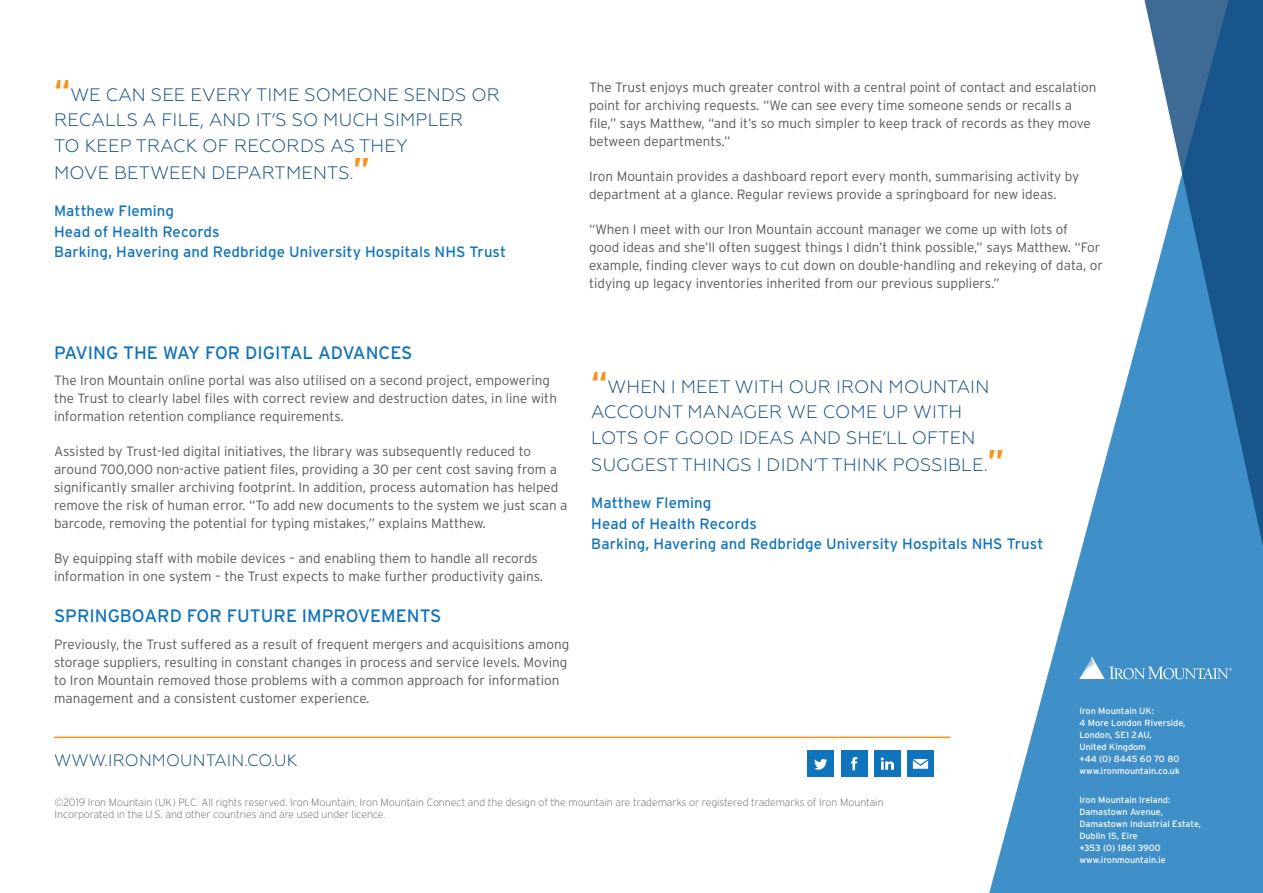
<style>
.page{position:relative;width:1263px;height:893px;background:#fff}
.page>*{position:absolute;margin:0;border:0;box-sizing:border-box;transform-origin:0 0}
.In_Page_Quote{font:300 18px/26px "Geometria";letter-spacing:.01em;color:#0d477c}
.Body_Header{font:18px "Interstate";color:#1074bc}
.Contact_Info{font:300 16.5px "Geometria";letter-spacing:.01em;color:#0d477c}
.In_Page_Quote_Source{font:15px "Interstate";letter-spacing:.005em;color:#1074bc}
.Body_Copy{font:300 13.5px/18px "Interstate";color:#57585a}
.Body_Copy-2{font:200 10.5px/12px "Interstate";color:#57585a}
.Body_Copy-3{font:9px/12px "Interstate";color:#fff}
.s1{font-family:"Interstate";font-weight:700;font-size:30px;color:#f7931d}
</style>
<div class="page">
<svg style="left:989px;top:323px;width:274px;height:570px;fill:#3f8fc9"></svg>
<svg style="left:1142px;top:0;width:121px;height:604px;background:#4281b3"></svg>
<svg style="left:1079px;top:657px;width:153px;height:22px;background:#62a3d2"></svg>
<div style="left:907px;top:750px;width:27px;height:27px;background:#1074bc"></div>
<svg style="left:913px;top:759px;width:15px;height:10px"></svg>
<div style="left:874px;top:750px;width:26px;height:27px;background:#1074bc"></div>
<svg style="left:881px;top:758px;width:13px;height:12px"></svg>
<div style="left:841px;top:750px;width:26px;height:27px;background:#1074bc"></div>
<svg style="left:851px;top:757px;width:6px;height:13px"></svg>
<div style="left:807px;top:750px;width:27px;height:27px;background:#1074bc"></div>
<svg style="left:814px;top:759px;width:13px;height:11px"></svg>
<hr style="left:54px;top:736px;width:896px;height:2px;background:#f7931d">
<p class="In_Page_Quote" style="left:54px;top:81px;width:447px"><span class="s1">“</span>WE CAN SEE EVERY TIME SOMEONE SENDS OR RECALLS A FILE, AND IT’S SO MUCH SIMPLER<br>TO KEEP TRACK OF RECORDS AS THEY<br>MOVE BETWEEN DEPARTMENTS.<span class="s1">”</span></p>
<p class="In_Page_Quote_Source" style="left:54px;top:202px;width:122px">Matthew Fleming</p>
<p class="In_Page_Quote_Source" style="left:54px;top:223px;width:167px">Head of Health Records</p>
<p class="In_Page_Quote_Source" style="left:54px;top:243px;width:454px">Barking, Havering and Redbridge University Hospitals NHS Trust</p>
<p class="Body_Copy" style="left:589px;top:78px;width:509px">The Trust enjoys much greater control with a central point of contact and escalation point for archiving requests. “We can see every time someone sends or recalls a file,” says Matthew, “and it’s so much simpler to keep track of records as they move between departments.”</p>
<p class="Body_Copy" style="left:589px;top:167px;width:492px">Iron Mountain provides a dashboard report every month, summarising activity by department at a glance. Regular reviews provide a springboard for new ideas.</p>
<p class="Body_Copy" style="left:589px;top:220px;width:515px">“When I meet with our Iron Mountain account manager we come up with lots of<br>good ideas and she’ll often suggest things I didn’t think possible,” says Matthew. “For example, finding clever ways to cut down on double-handling and rekeying of data, or tidying up legacy inventories inherited from our previous suppliers.”</p>
<p class="Body_Header" style="left:54px;top:342px;width:360px">PAVING THE WAY FOR DIGITAL ADVANCES</p>
<p class="Body_Copy" style="left:54px;top:371px;width:504px">The Iron Mountain online portal was also utilised on a second project, empowering the Trust to clearly label files with correct review and destruction dates, in line with information retention compliance requirements.</p>
<p class="Body_Copy" style="left:54px;top:442px;width:515px">Assisted by Trust-led digital initiatives, the library was subsequently reduced to around 700,000 non-active patient files, providing a 30 per cent cost saving from a significantly smaller archiving footprint. In addition, process automation has helped remove the risk of human error. “To add new documents to the system we just scan a barcode, removing the potential for typing mistakes,” explains Matthew.</p>
<p class="Body_Copy" style="left:54px;top:549px;width:491px">By equipping staff with mobile devices – and enabling them to handle all records information in one system – the Trust expects to make further productivity gains.</p>
<p class="Body_Header" style="left:54px;top:606px;width:389px">SPRINGBOARD FOR FUTURE IMPROVEMENTS</p>
<p class="Body_Copy" style="left:54px;top:635px;width:517px">Previously, the Trust suffered as a result of frequent mergers and acquisitions among storage suppliers, resulting in constant changes in process and service levels. Moving to Iron Mountain removed those problems with a common approach for information management and a consistent customer experience.</p>
<p class="In_Page_Quote" style="left:591px;top:373px;width:414px"><span class="s1">“</span>WHEN I MEET WITH OUR IRON MOUNTAIN ACCOUNT MANAGER WE COME UP WITH LOTS OF GOOD IDEAS AND SHE’LL OFTEN SUGGEST THINGS I DIDN’T THINK POSSIBLE.<span class="s1">”</span></p>
<p class="In_Page_Quote_Source" style="left:591px;top:494px;width:122px">Matthew Fleming</p>
<p class="In_Page_Quote_Source" style="left:591px;top:515px;width:167px">Head of Health Records</p>
<p class="In_Page_Quote_Source" style="left:591px;top:535px;width:454px">Barking, Havering and Redbridge University Hospitals NHS Trust</p>
<p class="Contact_Info" style="left:54px;top:751px;width:245px">WWW.IRONMOUNTAIN.CO.UK</p>
<p class="Body_Copy-2" style="left:55px;top:796px;width:830px">©2019 Iron Mountain (UK) PLC. All rights reserved. Iron Mountain, Iron Mountain Connect and the design of the mountain are trademarks or registered trademarks of Iron Mountain<br>Incorporated in the U.S. and other countries and are used under licence.</p>
<p class="Body_Copy-3" style="left:1079px;top:705px;width:108px">Iron Mountain UK:<br>4 More London Riverside,<br>London, SE1 2AU,<br>United Kingdom<br>+44 (0) 8445 60 70 80 www.ironmountain.co.uk</p>
<p class="Body_Copy-3" style="left:1079px;top:794px;width:123px">Iron Mountain Ireland:<br>Damastown Avenue,<br>Damastown Industrial Estate,<br>Dublin 15, Eire<br>+353 (0) 1861 3900 www.ironmountain.ie</p>
</div>
